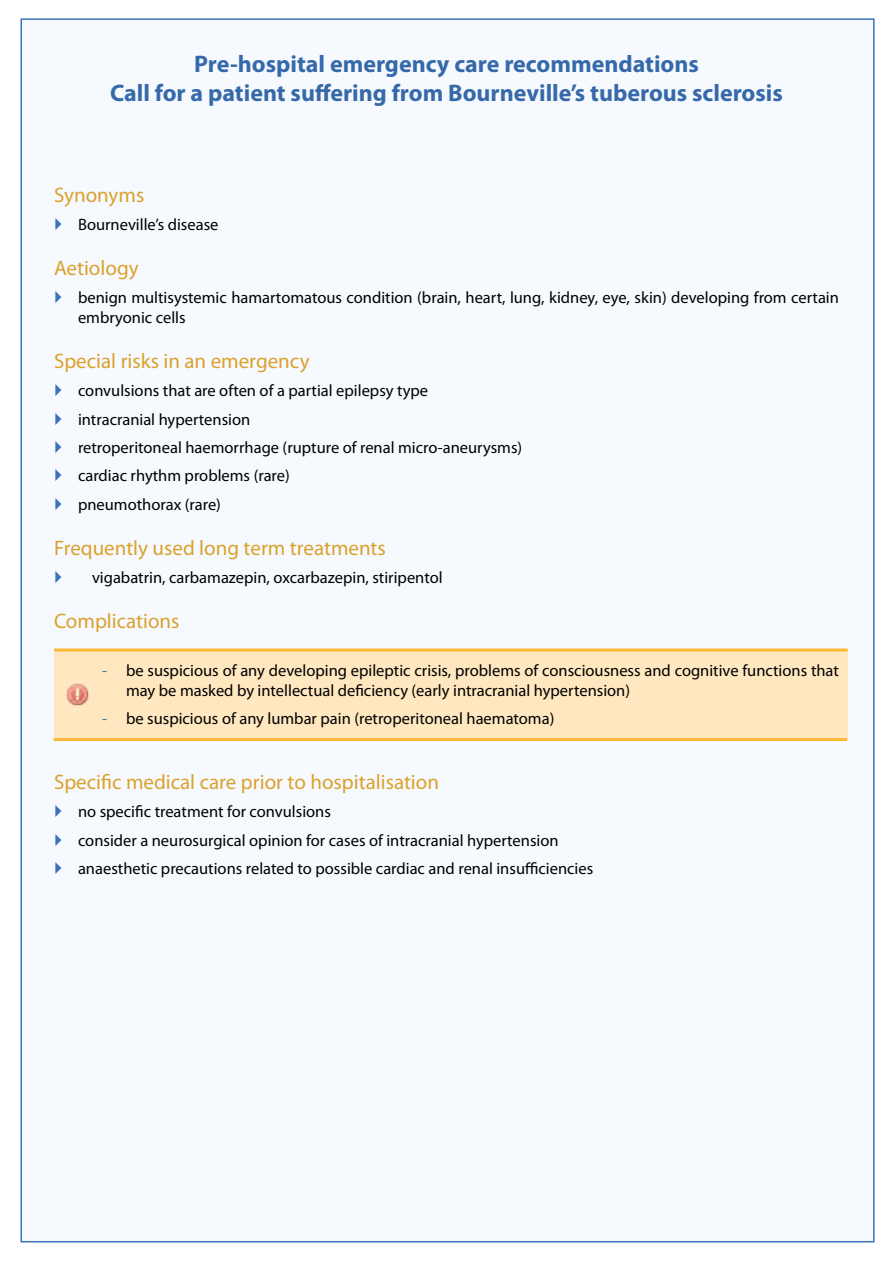
<style>
.page{position:relative;width:893px;height:1263px;background:#fff}
.page>*{position:absolute;margin:0;border:0;box-sizing:border-box;transform-origin:0 0}
.t1{font:700 24px/28.8px "Myriad Pro";color:#3669aa;text-align:center}
.t2{font:21px "Myriad Pro";color:#dba12d}
.t3{font:16.5px/28.3px "Myriad Pro";color:#000}
.s1{color:#3b73b9}
</style>
<div class="page">
<div style="left:21px;top:18px;width:854px;height:1224px;background:#f6fafe;border:2px solid #3b73b9"></div>
<div style="left:54px;top:650px;width:794px;height:90px;background:#ffe7bf"></div>
<hr style="left:54px;top:648px;width:794px;height:3px;background:#fdb933">
<hr style="left:54px;top:738px;width:793px;height:3px;background:#fdb933">
<img style="left:66px;top:683px;width:23px;height:23px">
<h1 class="t1" style="left:110px;top:49px;width:674px">Pre-hospital emergency care recommendations<br>Call for a patient suffering from Bourneville’s tuberous sclerosis</h1>
<p class="t2" style="left:54px;top:182px;width:92px">Synonyms</p>
<p class="t3" style="left:78px;top:210px;width:142px">Bourneville’s disease</p>
<p class="t2" style="left:54px;top:255px;width:86px">Aetiology</p>
<p class="t3" style="left:78px;top:288px;width:762px;line-height:19.8px">benign multisystemic hamartomatous condition (brain, heart, lung, kidney, eye, skin) developing from certain embryonic cells</p>
<p class="t2" style="left:54px;top:348px;width:257px">Special risks in an emergency</p>
<p class="t3" style="left:78px;top:376px;width:446px">convulsions that are often of a partial epilepsy type<br>intracranial hypertension<br>retroperitoneal haemorrhage (rupture of renal micro-aneurysms) cardiac rhythm problems (rare)<br>pneumothorax (rare)</p>
<p class="t2" style="left:54px;top:535px;width:333px">Frequently used long term treatments</p>
<p class="t3" style="left:92px;top:563px;width:352px">vigabatrin, carbamazepin, oxcarbazepin, stiripentol</p>
<p class="t2" style="left:54px;top:608px;width:127px">Complications</p>
<p class="t3" style="left:126px;top:660px;width:714px;line-height:19.8px;text-indent:-24px"><span class="s1">-</span> be suspicious of any developing epileptic crisis, problems of consciousness and cognitive functions that may be masked by intellectual deficiency (early intracranial hypertension)</p>
<p class="t3" style="left:102px;top:704px;width:454px"><span class="s1">-</span> be suspicious of any lumbar pain (retroperitoneal haematoma)</p>
<p class="t2" style="left:54px;top:769px;width:387px">Specific medical care prior to hospitalisation</p>
<p class="t3" style="left:78px;top:797px;width:517px">no specific treatment for convulsions<br>consider a neurosurgical opinion for cases of intracranial hypertension anaesthetic precautions related to possible cardiac and renal insufficiencies</p>
</div>
